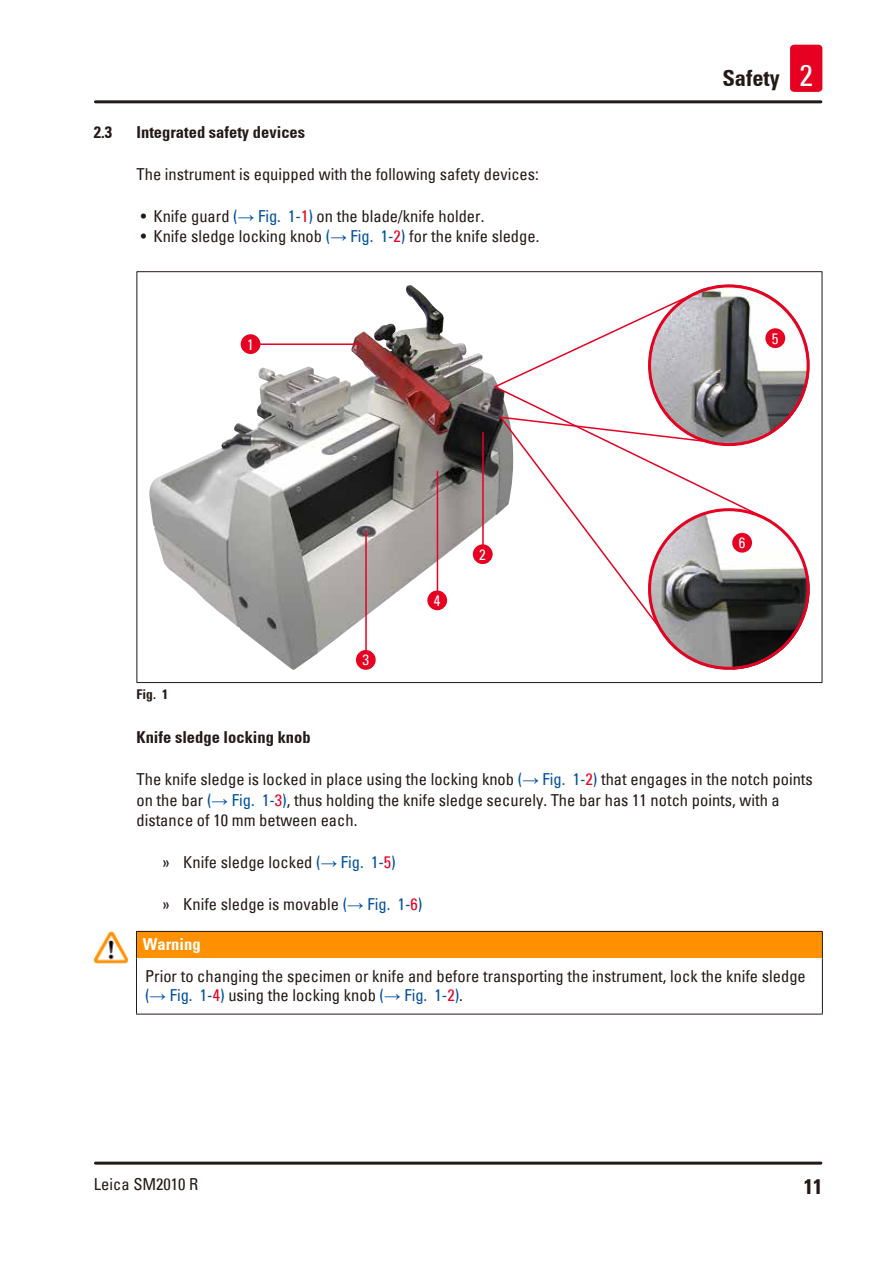
<style>
.page{position:relative;width:893px;height:1263px;background:#fff}
.page>*{position:absolute;margin:0;border:0;box-sizing:border-box;transform-origin:0 0}
.t1{font:700 condensed 22.5px "Univers";color:#231916}
.t2{font:700 condensed 21px "Univers";color:#231916}
.Description_text{font:condensed 16.5px/20.9px "Univers";color:#231916}
.Source_of_danger{font:condensed 16.5px/19.8px "Univers";color:#231916}
.Graphic_anchor_left{font:700 condensed 16.5px "Univers";color:#231916}
.Signalword__no_use_allowed{font:700 condensed 16.5px "Univers";color:#fff}
.t3{font:condensed 15px "Univers";color:#fff}
.t4{font:700 condensed 13.5px "Univers";color:#231916}
.s1{color:#00509e}
.s2{font-family:"Arial";font-stretch:normal;color:#00509e}
.s3{color:#e60021}
.s4{font-weight:400;font-size:30px;color:#fff}
</style>
<div class="page">
<hr style="left:95px;top:100px;width:726px;height:3px;background:#231916">
<hr style="left:95px;top:1161px;width:726px;height:3px;background:#231916">
<div style="left:790px;top:45px;width:32px;height:47px;background:#e60021;border-radius:4px"></div>
<img style="left:149px;top:287px;width:344px;height:383px">
<div style="left:241px;top:334px;width:19px;height:20px;background:#e60021;border-radius:50%"></div>
<hr style="left:258px;top:343px;width:103px;height:2px;background:#e60021">
<div style="left:473px;top:544px;width:20px;height:20px;background:#e60021;border-radius:50%"></div>
<hr style="left:482px;top:432px;width:2px;height:113px;background:#e60021">
<div style="left:356px;top:650px;width:20px;height:20px;background:#e60021;border-radius:50%"></div>
<hr style="left:365px;top:531px;width:2px;height:120px;background:#e60021">
<div style="left:427px;top:590px;width:20px;height:20px;background:#e60021;border-radius:50%"></div>
<hr style="left:437px;top:471px;width:1px;height:121px;background:#e60021">
<div style="left:765px;top:328px;width:20px;height:20px;background:#e60021;border-radius:50%"></div>
<img style="left:648px;top:508px;width:162px;height:162px;border-radius:81px">
<svg style="left:493px;top:287px;width:274px;height:357px"></svg>
<div style="left:732px;top:533px;width:20px;height:20px;background:#e60021;border-radius:50%"></div>
<div style="left:136px;top:931px;width:686px;height:27px;background:#ff9000"></div>
<hr style="left:136px;top:958px;width:1px;height:56px;background:#231916">
<hr style="left:822px;top:958px;width:1px;height:56px;background:#231916">
<hr style="left:136px;top:1014px;width:687px;height:1px;background:#231916">
<hr style="left:136px;top:931px;width:687px;height:1px;background:#231916">
<svg style="left:136px;top:932px;width:1px;height:26px"></svg>
<svg style="left:822px;top:932px;width:1px;height:26px"></svg>
<img style="left:94px;top:931px;width:35px;height:32px">
<p class="Graphic_anchor_left" style="left:94px;top:122px;width:20px">2.3</p>
<p class="Graphic_anchor_left" style="left:136px;top:122px;width:170px">Integrated safety devices</p>
<p class="Description_text" style="left:136px;top:163px;width:404px">The instrument is equipped with the following safety devices:</p>
<p class="Description_text" style="left:141px;top:205px;width:345px">• Knife guard <span class="s1">(</span><span class="s2">→</span> <span class="s1">Fig. 1‑</span><span class="s3">1</span><span class="s1">)</span> on the blade/knife holder.</p>
<p class="Description_text" style="left:141px;top:226px;width:400px">• Knife sledge locking knob <span class="s1">(</span><span class="s2">→</span> <span class="s1">Fig. 1‑</span><span class="s3">2</span><span class="s1">)</span> for the knife sledge.</p>
<p class="t3" style="left:247px;top:335px;width:8px">1</p>
<p class="t4" style="left:137px;top:686px;width:33px">Fig. 1</p>
<p class="t3" style="left:362px;top:650px;width:8px">3</p>
<p class="t3" style="left:434px;top:591px;width:8px">4</p>
<p class="t3" style="left:479px;top:545px;width:8px">2</p>
<h1 class="t1" style="left:722px;top:65px;width:92px">Safety <span class="s4">2</span></h1>
<p class="t3" style="left:772px;top:329px;width:8px">5</p>
<p class="t3" style="left:739px;top:533px;width:8px">6</p>
<p class="Graphic_anchor_left" style="left:136px;top:727px;width:176px">Knife sledge locking knob</p>
<p class="Description_text" style="left:136px;top:768px;width:678px">The knife sledge is locked in place using the locking knob <span class="s1">(</span><span class="s2">→</span> <span class="s1">Fig. 1‑</span><span class="s3">2</span><span class="s1">)</span> that engages in the notch points on the bar <span class="s1">(</span><span class="s2">→</span> <span class="s1">Fig. 1‑</span><span class="s3">3</span><span class="s1">)</span>, thus holding the knife sledge securely. The bar has 11 notch points, with a distance of 10 mm between each.</p>
<p class="Description_text" style="left:162px;top:851px;width:235px">» Knife sledge locked <span class="s1">(</span><span class="s2">→</span> <span class="s1">Fig. 1‑</span><span class="s3">5</span><span class="s1">)</span></p>
<p class="Description_text" style="left:162px;top:893px;width:262px">» Knife sledge is movable <span class="s1">(</span><span class="s2">→</span> <span class="s1">Fig. 1‑</span><span class="s3">6</span><span class="s1">)</span></p>
<p class="Signalword__no_use_allowed" style="left:143px;top:934px;width:59px">Warning</p>
<p class="Source_of_danger" style="left:145px;top:965px;width:662px">Prior to changing the specimen or knife and before transporting the instrument, lock the knife sledge <span class="s1">(</span><span class="s2">→</span> <span class="s1">Fig. 1‑</span><span class="s3">4</span><span class="s1">)</span> using the locking knob <span class="s1">(</span><span class="s2">→</span> <span class="s1">Fig. 1‑</span><span class="s3">2</span><span class="s1">)</span>.</p>
<p class="Description_text" style="left:94px;top:1173px;width:106px">Leica SM2010 R</p>
<p class="t2" style="left:804px;top:1173px;width:20px">11</p>
</div>
